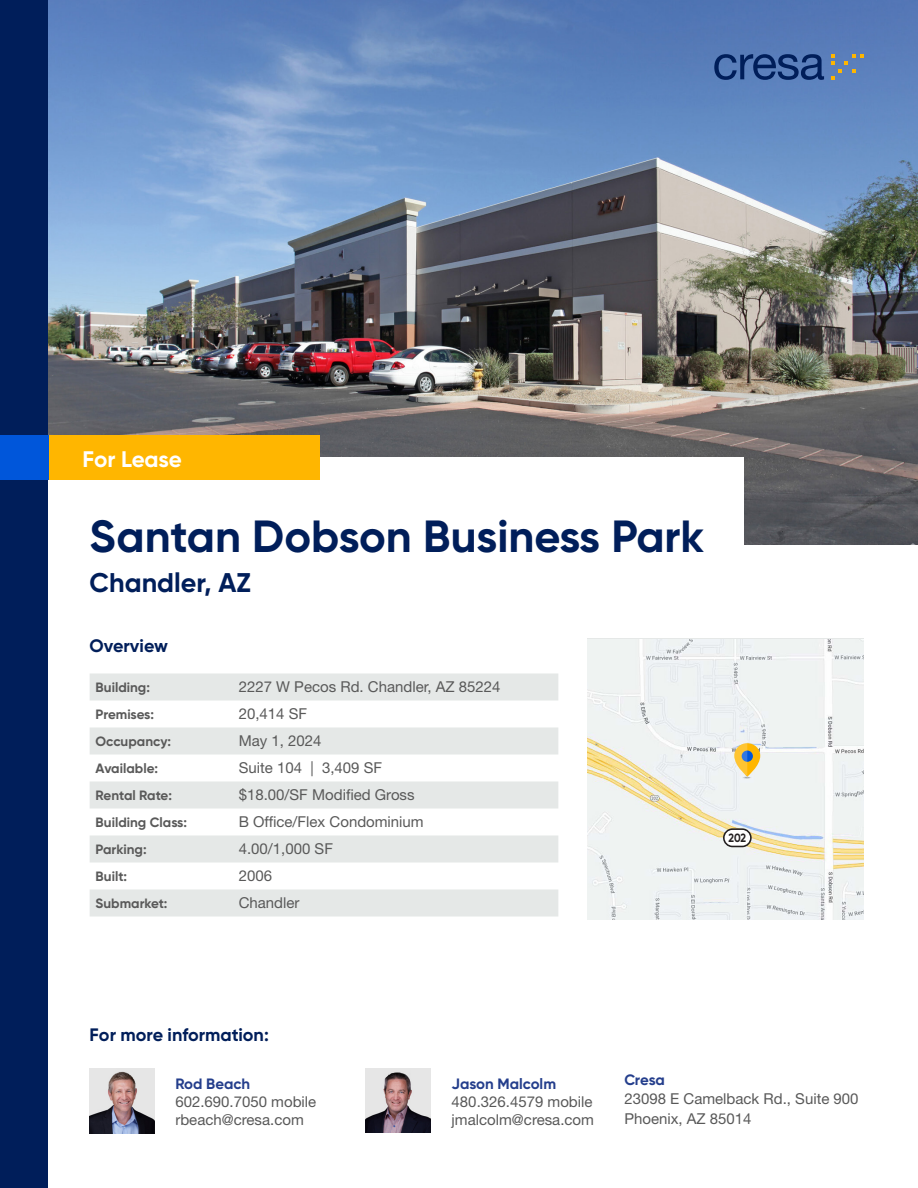
<style>
.page{position:relative;width:918px;height:1188px;background:#fff}
.page>*{position:absolute;margin:0;border:0;box-sizing:border-box;transform-origin:0 0}
.Building_Name{font:700 45px "Gilroy";color:#001e5a}
.City_State_Zip{font:700 27px "Gilroy";color:#001e5a}
.Yellow_Bar_Header{font:700 22.5px "Gilroy";letter-spacing:-.005em;color:#fff}
.t1{font:700 18px "Gilroy";color:#001e5a}
.Body_Text{font:15px/19.5px "Helvetica Neue LT Std";color:#595959}
.Table_Text{font:15px "Helvetica Neue LT Std";color:#595959}
.t2{font:700 13.5px "Gilroy";color:#595959}
.t3{font:700 12px "Gilroy";color:#231f20;scale:.88 1}
.s1{font-family:"Gilroy";font-weight:700;color:#243e8c}
</style>
<div class="page">
<div style="left:0;top:0;width:49px;height:1188px;background:#001e5a"></div>
<img style="left:49px;top:0;width:869px;height:544px">
<div style="left:49px;top:458px;width:695px;height:730px;background:#fff"></div>
<div style="left:49px;top:435px;width:271px;height:45px;background:#ffb600"></div>
<div style="left:0;top:435px;width:49px;height:45px;background:#0056da"></div>
<img style="left:588px;top:639px;width:276px;height:281px">
<svg style="left:734px;top:743px;width:26px;height:34px"></svg>
<svg style="left:742px;top:751px;width:11px;height:11px"></svg>
<svg style="left:734px;top:743px;width:13px;height:34px"></svg>
<img style="left:90px;top:1068px;width:64px;height:65px">
<svg style="left:90px;top:674px;width:468px;height:134px;fill:#e5e8e7"></svg>
<svg style="left:90px;top:836px;width:468px;height:80px"></svg>
<svg style="left:714px;top:54px;width:110px;height:26px;background:#335591"></svg>
<svg style="left:831px;top:54px;width:33px;height:26px"></svg>
<img style="left:366px;top:1068px;width:65px;height:65px">
<svg style="left:723px;top:828px;width:29px;height:19px"></svg>
<p class="Yellow_Bar_Header" style="left:82px;top:445px;width:101px">For Lease</p>
<p class="Building_Name" style="left:90px;top:508px;width:616px">Santan Dobson Business Park</p>
<p class="City_State_Zip" style="left:90px;top:566px;width:163px">Chandler, AZ</p>
<p class="t1" style="left:90px;top:635px;width:80px">Overview</p>
<p class="t2" style="left:96px;top:679px;width:56px">Building:</p>
<p class="Table_Text" style="left:239px;top:678px;width:263px">2227 W Pecos Rd. Chandler, AZ 85224</p>
<p class="t2" style="left:96px;top:706px;width:60px">Premises:</p>
<p class="Table_Text" style="left:239px;top:705px;width:70px">20,414 SF</p>
<p class="t2" style="left:96px;top:733px;width:77px">Occupancy:</p>
<p class="Table_Text" style="left:239px;top:732px;width:84px">May 1, 2024</p>
<p class="t2" style="left:96px;top:760px;width:64px">Available:</p>
<p class="Table_Text" style="left:239px;top:759px;width:145px">Suite 104 | 3,409 SF</p>
<p class="t2" style="left:96px;top:787px;width:78px">Rental Rate:</p>
<p class="Table_Text" style="left:239px;top:786px;width:177px">$18.00/SF Modified Gross</p>
<p class="t2" style="left:96px;top:814px;width:93px">Building Class:</p>
<p class="Table_Text" style="left:239px;top:813px;width:187px">B Office/Flex Condominium</p>
<p class="t2" style="left:96px;top:841px;width:53px">Parking:</p>
<p class="Table_Text" style="left:239px;top:840px;width:96px">4.00/1,000 SF</p>
<p class="t2" style="left:96px;top:868px;width:33px">Built:</p>
<p class="Table_Text" style="left:239px;top:867px;width:35px">2006</p>
<p class="t2" style="left:96px;top:895px;width:73px">Submarket:</p>
<p class="Table_Text" style="left:239px;top:894px;width:62px">Chandler</p>
<p class="t3" style="left:729px;top:830px;width:22px">202</p>
<p class="t1" style="left:90px;top:1024px;width:181px">For more information:</p>
<p class="Body_Text" style="left:175px;top:1074px;width:142px;line-height:18px"><span class="s1">Rod Beach<br></span>602.690.7050 mobile</p>
<p class="Body_Text" style="left:175px;top:1110px;width:130px">rbeach@cresa.com</p>
<p class="Body_Text" style="left:452px;top:1074px;width:142px;line-height:18px"><span class="s1">Jason Malcolm<br></span>480.326.4579 mobile</p>
<p class="Body_Text" style="left:452px;top:1109px;width:144px">jmalcolm@cresa.com</p>
<p class="Body_Text" style="left:624px;top:1069px;width:236px"><span class="s1">Cresa<br></span>23098 E Camelback Rd., Suite 900<br>Phoenix, AZ 85014</p>
</div>
